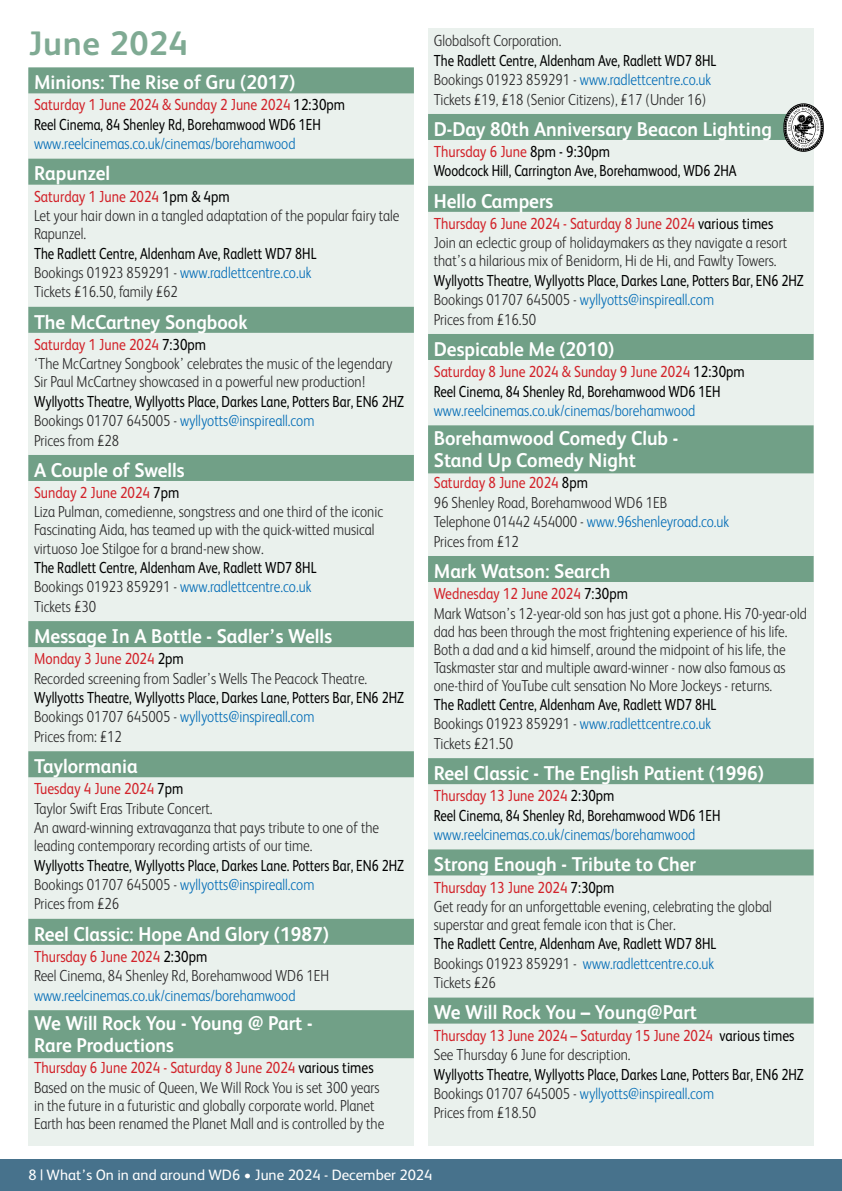
<style>
.page{position:relative;width:842px;height:1191px;background:#fff}
.page>*{position:absolute;margin:0;border:0;box-sizing:border-box;transform-origin:0 0}
.t1{font:700 34px "FS Albert";letter-spacing:.02em;color:#7faa93}
.t2{font:700 20px/22px "FS Albert";color:#fff;scale:.95 1}
.t3{font:300 16px/19.4px "FS Albert";color:#292829;scale:.85 1}
.t4{font:16px/19.4px "FS Albert";color:#000;scale:.8 1}
.t5{font:16px/19.4px "FS Albert";color:#000;scale:.85 1}
.t6{font:300 16px "FS Albert";color:#006bb6;scale:.85 1}
.t7{font:16px/19.4px "FS Albert";color:#d2232a;scale:.85 1}
.t8{font:15px "FS Albert";color:#fff}
.s1{color:#d2232a}
.s2{font-weight:400;color:#d2232a}
.s3{font-weight:400;color:#000}
.s4{color:#006bb6}
.s5{font-weight:300;color:#292829}
.s6{font-weight:300;color:#006bb6}
.s7{color:#000}
</style>
<div class="page">
<div style="left:0;top:1159px;width:842px;height:32px;background:#47728c"></div>
<div style="left:28px;top:68px;width:386px;height:1077px;background:#eaf1ed"></div>
<div style="left:28px;top:67px;width:386px;height:26px;background:#71a087"></div>
<div style="left:28px;top:159px;width:386px;height:26px;background:#71a087"></div>
<div style="left:28px;top:307px;width:386px;height:26px;background:#71a087"></div>
<div style="left:28px;top:455px;width:386px;height:26px;background:#71a087"></div>
<div style="left:28px;top:621px;width:386px;height:26px;background:#71a087"></div>
<div style="left:28px;top:751px;width:386px;height:26px;background:#71a087"></div>
<div style="left:28px;top:918px;width:386px;height:26px;background:#71a087"></div>
<div style="left:28px;top:1010px;width:386px;height:48px;background:#71a087"></div>
<div style="left:428px;top:28px;width:386px;height:1117px;background:#eaf1ed"></div>
<div style="left:428px;top:114px;width:386px;height:26px;background:#71a087"></div>
<div style="left:428px;top:186px;width:386px;height:26px;background:#71a087"></div>
<div style="left:428px;top:334px;width:386px;height:26px;background:#71a087"></div>
<div style="left:428px;top:425px;width:386px;height:48px;background:#71a087"></div>
<div style="left:428px;top:556px;width:386px;height:26px;background:#71a087"></div>
<div style="left:428px;top:758px;width:386px;height:26px;background:#71a087"></div>
<div style="left:428px;top:849px;width:386px;height:26px;background:#71a087"></div>
<div style="left:428px;top:997px;width:386px;height:26px;background:#71a087"></div>
<svg style="left:783px;top:103px;width:41px;height:49px"></svg>
<h1 class="t1" style="left:28px;top:20px;width:161px">June 2024</h1>
<p class="t2" style="left:34px;top:70px;width:276px">Minions: The Rise of Gru (2017)</p>
<p class="t5" style="left:34px;top:94px;width:367px"><span class="s1">Saturday 1 June 2024 &amp; Sunday 2 June 2024</span> 12:30pm<br>Reel Cinema, 84 Shenley Rd, Borehamwood WD6 1EH</p>
<p class="t6" style="left:34px;top:133px;width:309px">www.reelcinemas.co.uk/cinemas/borehamwood</p>
<p class="t2" style="left:34px;top:162px;width:82px">Rapunzel</p>
<p class="t3" style="left:34px;top:186px;width:431px;line-height:18.8px"><span class="s2">Saturday 1 June 2024</span> <span class="s3">1pm &amp; 4pm<br></span>Let your hair down in a tangled adaptation of the popular fairy tale<br>Rapunzel.</p>
<p class="t3" style="left:34px;top:243px;width:334px"><span class="s3">The Radlett Centre, Aldenham Ave, Radlett WD7 8HL<br></span>Bookings 01923 859291 - <span class="s4">www.radlettcentre.co.uk<br></span>Tickets £16.50, family £62</p>
<p class="t2" style="left:34px;top:310px;width:226px">The McCartney Songbook</p>
<p class="t3" style="left:34px;top:334px;width:423px;line-height:18.8px"><span class="s2">Saturday 1 June 2024</span> <span class="s3">7:30pm<br></span>‘The McCartney Songbook’ celebrates the music of the legendary<br>Sir Paul McCartney showcased in a powerful new production!</p>
<p class="t4" style="left:34px;top:391px;width:464px">Wyllyotts Theatre, Wyllyotts Place, Darkes Lane, Potters Bar, EN6 2HZ<br><span class="s5">Bookings 01707 645005 -</span> <span class="s6">wyllyotts@inspireall.com<br></span><span class="s5">Prices from £28</span></p>
<p class="t2" style="left:34px;top:458px;width:160px">A Couple of Swells</p>
<p class="t3" style="left:34px;top:482px;width:412px;line-height:18.4px"><span class="s2">Sunday 2 June 2024</span> <span class="s3">7pm<br></span>Liza Pulman, comedienne, songstress and one third of the iconic Fascinating Aida, has teamed up with the quick-witted musical virtuoso Joe Stilgoe for a brand-new show.</p>
<p class="t4" style="left:34px;top:557px;width:355px">The Radlett Centre, Aldenham Ave, Radlett WD7 8HL<br><span class="s5">Bookings 01923 859291 -</span> <span class="s6">www.radlettcentre.co.uk<br></span><span class="s5">Tickets £30</span></p>
<p class="t2" style="left:34px;top:624px;width:315px">Message In A Bottle - Sadler’s Wells</p>
<p class="t3" style="left:34px;top:648px;width:394px"><span class="s2">Monday 3 June 2024</span> <span class="s3">2pm<br></span>Recorded screening from Sadler’s Wells The Peacock Theatre.</p>
<p class="t4" style="left:34px;top:687px;width:464px">Wyllyotts Theatre, Wyllyotts Place, Darkes Lane, Potters Bar, EN6 2HZ<br><span class="s5">Bookings 01707 645005 -</span> <span class="s6">wyllyotts@inspireall.com<br></span><span class="s5">Prices from: £12</span></p>
<p class="t2" style="left:34px;top:754px;width:111px">Taylormania</p>
<p class="t3" style="left:34px;top:778px;width:408px"><span class="s2">Tuesday 4 June 2024</span> <span class="s3">7pm<br></span>Taylor Swift Eras Tribute Concert.<br>An award-winning extravaganza that pays tribute to one of the leading contemporary recording artists of our time.</p>
<p class="t4" style="left:34px;top:854px;width:464px">Wyllyotts Theatre, Wyllyotts Place, Darkes Lane. Potters Bar, EN6 2HZ<br><span class="s5">Bookings 01707 645005 -</span> <span class="s6">wyllyotts@inspireall.com<br></span><span class="s5">Prices from £26</span></p>
<p class="t2" style="left:34px;top:922px;width:312px">Reel Classic: Hope And Glory (1987)</p>
<p class="t3" style="left:34px;top:946px;width:349px"><span class="s2">Thursday 6 June 2024</span> <span class="s3">2:30pm<br></span>Reel Cinema, 84 Shenley Rd, Borehamwood WD6 1EH</p>
<p class="t6" style="left:34px;top:984px;width:309px">www.reelcinemas.co.uk/cinemas/borehamwood</p>
<p class="t2" style="left:34px;top:1011px;width:295px">We Will Rock You - Young @ Part -<br>Rare Productions</p>
<p class="t3" style="left:34px;top:1057px;width:414px;line-height:18.4px"><span class="s2">Thursday 6 June 2024 - Saturday 8 June 2024</span> <span class="s3">various times </span>Based on the music of Queen, We Will Rock You is set 300 years in the future in a futuristic and globally corporate world. Planet Earth has been renamed the Planet Mall and is controlled by the</p>
<p class="t3" style="left:434px;top:30px;width:152px">Globalsoft Corporation.</p>
<p class="t3" style="left:434px;top:50px;width:334px"><span class="s3">The Radlett Centre, Aldenham Ave, Radlett WD7 8HL<br></span>Bookings 01923 859291 - <span class="s4">www.radlettcentre.co.uk<br></span>Tickets £19, £18 (Senior Citizens), £17 (Under 16)</p>
<p class="t2" style="left:434px;top:117px;width:357px">D-Day 80th Anniversary Beacon Lighting</p>
<p class="t5" style="left:434px;top:141px;width:358px"><span class="s1">Thursday 6 June</span> 8pm - 9:30pm<br>Woodcock Hill, Carrington Ave, Borehamwood, WD6 2HA</p>
<p class="t2" style="left:434px;top:189px;width:128px">Hello Campers</p>
<p class="t3" style="left:434px;top:213px;width:417px;line-height:18.8px"><span class="s2">Thursday 6 June 2024 - Saturday 8 June 2024</span> <span class="s3">various times<br></span>Join an eclectic group of holidaymakers as they navigate a resort that’s a hilarious mix of Benidorm, Hi de Hi, and Fawlty Towers.</p>
<p class="t4" style="left:434px;top:270px;width:464px">Wyllyotts Theatre, Wyllyotts Place, Darkes Lane, Potters Bar, EN6 2HZ<br><span class="s5">Bookings 01707 645005 -</span> <span class="s6">wyllyotts@inspireall.com<br></span><span class="s5">Prices from £16.50</span></p>
<p class="t2" style="left:434px;top:337px;width:192px">Despicable Me (2010)</p>
<p class="t5" style="left:434px;top:361px;width:367px"><span class="s1">Saturday 8 June 2024 &amp; Sunday 9 June 2024</span> 12:30pm<br>Reel Cinema, 84 Shenley Rd, Borehamwood WD6 1EH</p>
<p class="t6" style="left:434px;top:400px;width:309px">www.reelcinemas.co.uk/cinemas/borehamwood</p>
<p class="t2" style="left:434px;top:426px;width:259px">Borehamwood Comedy Club -<br>Stand Up Comedy Night</p>
<p class="t3" style="left:434px;top:472px;width:349px"><span class="s2">Saturday 8 June 2024</span> <span class="s3">8pm<br></span>96 Shenley Road, Borehamwood WD6 1EB<br>Telephone 01442 454000 - <span class="s4">www.96shenleyroad.co.uk<br></span>Prices from £12</p>
<p class="t2" style="left:434px;top:559px;width:187px">Mark Watson: Search</p>
<p class="t3" style="left:434px;top:584px;width:440px;line-height:18.2px"><span class="s2">Wednesday 12 June 2024</span> <span class="s3">7:30pm<br></span>Mark Watson’s 12-year-old son has just got a phone. His 70-year-old dad has been through the most frightening experience of his life.<br>Both a dad and a kid himself, around the midpoint of his life, the Taskmaster star and multiple award-winner - now also famous as one-third of YouTube cult sensation No More Jockeys - returns.</p>
<p class="t4" style="left:434px;top:694px;width:355px">The Radlett Centre, Aldenham Ave, Radlett WD7 8HL<br><span class="s5">Bookings 01923 859291 -</span> <span class="s6">www.radlettcentre.co.uk<br></span><span class="s5">Tickets £21.50</span></p>
<p class="t2" style="left:434px;top:761px;width:349px">Reel Classic - The English Patient (1996)</p>
<p class="t5" style="left:434px;top:785px;width:339px"><span class="s1">Thursday 13 June 2024</span> 2:30pm<br>Reel Cinema, 84 Shenley Rd, Borehamwood WD6 1EH</p>
<p class="t6" style="left:434px;top:824px;width:309px">www.reelcinemas.co.uk/cinemas/borehamwood</p>
<p class="t2" style="left:434px;top:852px;width:278px">Strong Enough - Tribute to Cher</p>
<p class="t3" style="left:434px;top:877px;width:399px;line-height:18.8px"><span class="s2">Thursday 13 June 2024</span> <span class="s3">7:30pm<br></span>Get ready for an unforgettable evening, celebrating the global superstar and great female icon that is Cher.</p>
<p class="t4" style="left:434px;top:933px;width:355px">The Radlett Centre, Aldenham Ave, Radlett WD7 8HL<br><span class="s5">Bookings 01923 859291 -</span> <span class="s6">www.radlettcentre.co.uk<br></span><span class="s5">Tickets £26</span></p>
<p class="t2" style="left:434px;top:1000px;width:279px">We Will Rock You – Young@Part</p>
<p class="t7" style="left:434px;top:1024px;width:426px">Thursday 13 June 2024 – Saturday 15 June 2024 <span class="s7">various times<br></span><span class="s5">See Thursday 6 June for description.</span></p>
<p class="t4" style="left:434px;top:1063px;width:464px">Wyllyotts Theatre, Wyllyotts Place, Darkes Lane, Potters Bar, EN6 2HZ<br><span class="s5">Bookings 01707 645005 -</span> <span class="s6">wyllyotts@inspireall.com<br></span><span class="s5">Prices from £18.50</span></p>
<p class="t8" style="left:28px;top:1164px;width:406px">8 | What’s On in and around WD6 • June 2024 - December 2024</p>
</div>
